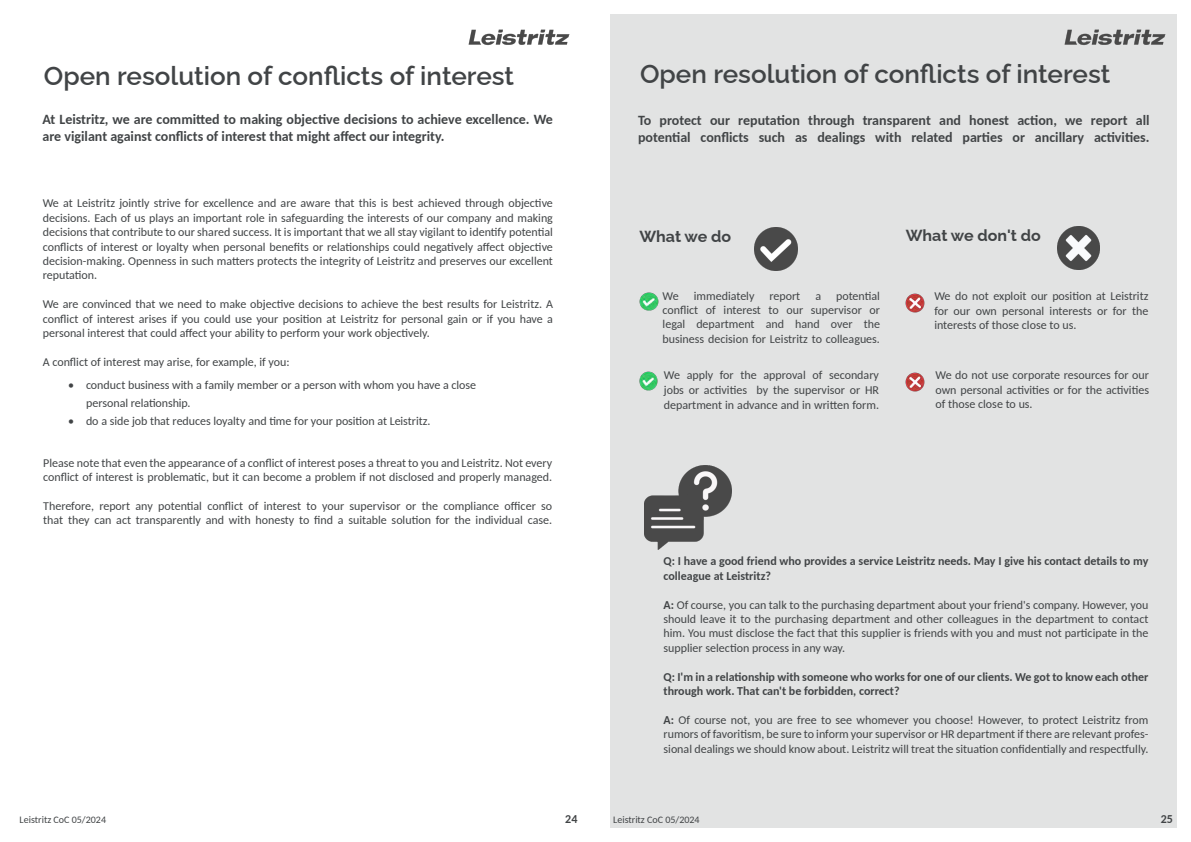
<style>
.page{position:relative;width:1191px;height:842px;background:#fff}
.page>*{position:absolute;margin:0;border:0;box-sizing:border-box;transform-origin:0 0}
.t1{font:600 26px "Raleway";color:#414446}
.t2{font:700 16px "Raleway";color:#414446}
.t3{font:700 14px/16.8px "Carlito";color:#414446}
.t4{font:12px/14.4px "Carlito";color:#414446}
.t5{font:700 12px/14.4px "Carlito";color:#414446}
.t6{font:10px "Carlito";color:#414446}
.s1{font-weight:700}
</style>
<div class="page">
<img style="left:468px;top:29px;width:102px;height:17px">
<div style="left:610px;top:15px;width:566px;height:813px;background:#e2e3e3"></div>
<img style="left:754px;top:228px;width:43px;height:42px">
<img style="left:1057px;top:227px;width:43px;height:42px">
<img style="left:644px;top:466px;width:87px;height:83px">
<img style="left:1052px;top:14px;width:125px;height:46px">
<img style="left:639px;top:371px;width:19px;height:20px">
<img style="left:905px;top:293px;width:20px;height:20px">
<img style="left:639px;top:292px;width:20px;height:19px">
<img style="left:905px;top:372px;width:20px;height:20px">
<p class="t1" style="left:44px;top:55px;width:471px">Open resolution of conflicts of interest</p>
<p class="t3" style="left:43px;top:110px;width:512px">At Leistritz, we are committed to making objective decisions to achieve excellence. We are vigilant against conflicts of interest that might affect our integrity.</p>
<p class="t4" style="left:43px;top:196px;width:512px;text-align:justify">We at Leistritz jointly strive for excellence and are aware that this is best achieved through objective decisions. Each of us plays an important role in safeguarding the interests of our company and making decisions that contribute to our shared success. It is important that we all stay vigilant to identify potential conflicts of interest or loyalty when personal benefits or relationships could negatively affect objective decision-making. Openness in such matters protects the integrity of Leistritz and preserves our excellent reputation.</p>
<p class="t4" style="left:43px;top:296px;width:512px">We are convinced that we need to make objective decisions to achieve the best results for Leistritz. A</p>
<p class="t4" style="left:43px;top:311px;width:512px">conflict of interest arises if you could use your position at Leistritz for personal gain or if you have a</p>
<p class="t4" style="left:43px;top:325px;width:388px">personal interest that could affect your ability to perform your work objectively.</p>
<p class="t4" style="left:43px;top:354px;width:248px">A conflict of interest may arise, for example, if you:</p>
<p class="t4" style="left:86px;top:375px;width:391px;line-height:18px;text-indent:-18px">• conduct business with a family member or a person with whom you have a close personal relationship.</p>
<p class="t4" style="left:68px;top:413px;width:364px">• do a side job that reduces loyalty and time for your position at Leistritz.</p>
<p class="t4" style="left:43px;top:455px;width:510px">Please note that even the appearance of a conflict of interest poses a threat to you and Leistritz. Not every conflict of interest is problematic, but it can become a problem if not disclosed and properly managed.</p>
<p class="t4" style="left:43px;top:498px;width:510px">Therefore, report any potential conflict of interest to your supervisor or the compliance officer so that they can act transparently and with honesty to find a suitable solution for the individual case.</p>
<p class="t1" style="left:640px;top:54px;width:471px">Open resolution of conflicts of interest</p>
<p class="t3" style="left:638px;top:112px;width:513px">To protect our reputation through transparent and honest action, we report all potential conflicts such as dealings with related parties or ancillary activities.</p>
<p class="t2" style="left:639px;top:224px;width:93px">What we do</p>
<p class="t2" style="left:905px;top:223px;width:136px">What we don't do</p>
<p class="t4" style="left:662px;top:288px;width:93px">We immediately</p>
<p class="t4" style="left:769px;top:288px;width:32px">report</p>
<p class="t4" style="left:815px;top:288px;width:7px">a</p>
<p class="t4" style="left:836px;top:288px;width:45px">potential</p>
<p class="t4" style="left:662px;top:302px;width:219px">conflict of interest to our supervisor or</p>
<p class="t4" style="left:662px;top:317px;width:219px">legal department and hand over the</p>
<p class="t4" style="left:662px;top:331px;width:219px">business decision for Leistritz to colleagues.</p>
<p class="t4" style="left:664px;top:367px;width:217px;line-height:15px">We apply for the approval of secondary jobs or activities by the supervisor or HR</p>
<p class="t4" style="left:664px;top:398px;width:217px">department in advance and in written form.</p>
<p class="t4" style="left:934px;top:289px;width:216px">We do not exploit our position at Leistritz for our own personal interests or for the</p>
<p class="t4" style="left:934px;top:317px;width:144px">interests of those close to us.</p>
<p class="t4" style="left:935px;top:368px;width:215px;text-align:justify">We do not use corporate resources for our own personal activities or for the activities of those close to us.</p>
<p class="t5" style="left:663px;top:554px;width:486px">Q: I have a good friend who provides a service Leistritz needs. May I give his contact details to my colleague at Leistritz?</p>
<p class="t4" style="left:663px;top:597px;width:486px;text-align:justify"><span class="s1">A:</span> Of course, you can talk to the purchasing department about your friend's company. However, you should leave it to the purchasing department and other colleagues in the department to contact him. You must disclose the fact that this supplier is friends with you and must not participate in the supplier selection process in any way.</p>
<p class="t5" style="left:663px;top:669px;width:486px">Q: I'm in a relationship with someone who works for one of our clients. We got to know each other through work. That can't be forbidden, correct?</p>
<p class="t4" style="left:663px;top:712px;width:486px"><span class="s1">A:</span> Of course not, you are free to see whomever you choose! However, to protect Leistritz from</p>
<p class="t4" style="left:663px;top:726px;width:486px">rumors of favoritism, be sure to inform your supervisor or HR department if there are relevant profes&shy;sional dealings we should know about. Leistritz will treat the situation confidentially and respectfully.</p>
<p class="t6" style="left:20px;top:812px;width:88px">Leistritz CoC 05/2024</p>
<p class="t5" style="left:565px;top:811px;width:14px">24</p>
<p class="t6" style="left:613px;top:813px;width:88px">Leistritz CoC 05/2024</p>
<p class="t5" style="left:1160px;top:811px;width:14px">25</p>
</div>
